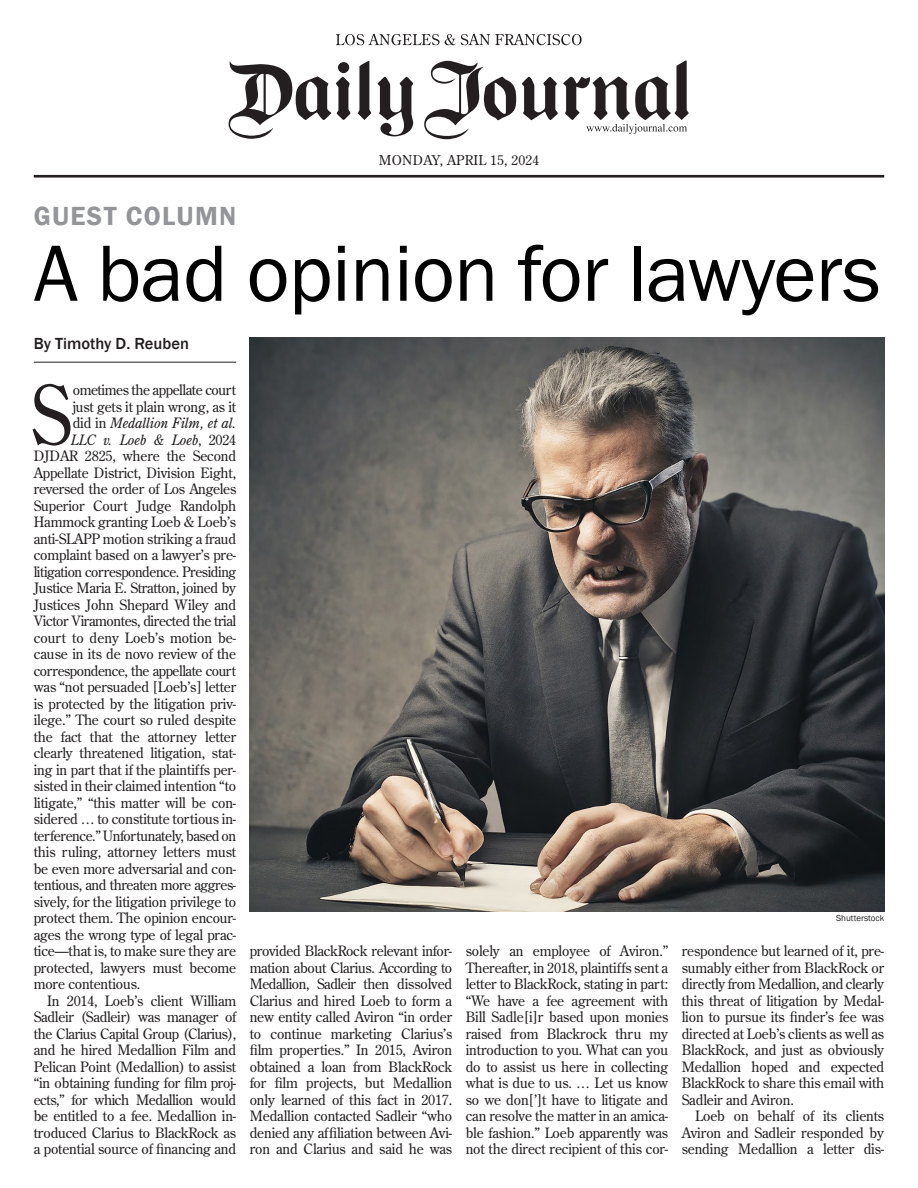
<style>
.page{position:relative;width:918px;height:1188px;background:#fff}
.page>*{position:absolute;margin:0;border:0;box-sizing:border-box;transform-origin:0 0}
.t1{font:82.5px "Franklin Gothic";letter-spacing:-.01em;color:#000}
.t2{font:81.9px "Century Old Style Std";color:#231f20;scale:.9 1}
.t3{font:600 27px "Franklin Gothic";letter-spacing:.05em;color:#939598}
.t4{font:500 16.5px "Franklin Gothic";color:#231f20}
.t5{font:14.25px/16.5px "Century Old Style Std";letter-spacing:-.01em;color:#231f20;text-align:justify}
.t6{font:14.25px "Century Old Style Std";letter-spacing:-.03em;color:#231f20}
.t7{font:italic 14.25px "Century Old Style Std";letter-spacing:-.01em;color:#231f20}
.t8{font:13.5px "Century Old Style Std";letter-spacing:.02em;color:#231f20}
.t9{font:9px "Franklin Gothic";color:#231f20}
.s1{font-style:normal}
</style>
<div class="page">
<img style="left:250px;top:338px;width:634px;height:573px">
<hr style="left:34px;top:362px;width:202px;height:1px;background:#231f20">
<hr style="left:34px;top:175px;width:850px;height:3px;background:#231f20">
<svg style="left:336px;top:34px;width:246px;height:11px"></svg>
<svg style="left:358px;top:61px;width:13px;height:59px"></svg>
<svg style="left:229px;top:61px;width:121px;height:78px"></svg>
<svg style="left:378px;top:77px;width:35px;height:59px"></svg>
<svg style="left:424px;top:61px;width:92px;height:78px"></svg>
<svg style="left:522px;top:61px;width:167px;height:73px"></svg>
<p class="t3" style="left:34px;top:200px;width:204px">GUEST COLUMN</p>
<p class="t8" style="left:379px;top:151px;width:162px">MONDAY, APRIL 15, 2024</p>
<p class="t1" style="left:34px;top:222px;width:848px">A bad opinion for lawyers</p>
<p class="t4" style="left:34px;top:333px;width:157px">By Timothy D. Reuben</p>
<p class="t2" style="left:31px;top:362px;width:47px">S</p>
<p class="t6" style="left:73px;top:381px;width:165px">ometimes the appellate court</p>
<p class="t5" style="left:73px;top:398px;width:165px">just gets it plain wrong, as it</p>
<p class="t7" style="left:73px;top:414px;width:165px"><span class="s1">did in</span> Medallion Film, et al.</p>
<p class="t7" style="left:71px;top:431px;width:167px">LLC v. Loeb &amp; Loeb<span class="s1">, 2024</span></p>
<p class="t5" style="left:34px;top:448px;width:204px">DJDAR 2825, where the Second</p>
<p class="t5" style="left:34px;top:464px;width:204px">Appellate District, Division Eight,</p>
<p class="t5" style="left:34px;top:481px;width:204px">reversed the order of Los Angeles</p>
<p class="t5" style="left:34px;top:497px;width:204px">Superior Court Judge Randolph</p>
<p class="t5" style="left:34px;top:514px;width:204px">Hammock granting Loeb &amp; Loeb’s</p>
<p class="t5" style="left:34px;top:530px;width:204px">anti-SLAPP motion striking a fraud</p>
<p class="t5" style="left:34px;top:547px;width:204px">complaint based on a lawyer’s pre-</p>
<p class="t6" style="left:34px;top:562px;width:204px">litigation correspondence. Presiding</p>
<p class="t5" style="left:34px;top:580px;width:204px">Justice Maria E. Stratton, joined by</p>
<p class="t5" style="left:34px;top:596px;width:204px">Justices John Shepard Wiley and</p>
<p class="t6" style="left:34px;top:612px;width:204px">Victor Viramontes, directed the trial</p>
<p class="t5" style="left:34px;top:629px;width:204px">court to deny Loeb’s motion be-</p>
<p class="t5" style="left:34px;top:646px;width:204px">cause in its de novo review of the</p>
<p class="t6" style="left:34px;top:661px;width:204px">correspondence, the appellate court</p>
<p class="t5" style="left:34px;top:679px;width:204px">was “not persuaded [Loeb’s] letter</p>
<p class="t5" style="left:34px;top:695px;width:204px">is protected by the litigation priv-</p>
<p class="t5" style="left:34px;top:712px;width:204px">ilege.” The court so ruled despite</p>
<p class="t5" style="left:34px;top:728px;width:204px">the fact that the attorney letter</p>
<p class="t5" style="left:34px;top:745px;width:204px">clearly threatened litigation, stat-</p>
<p class="t5" style="left:34px;top:761px;width:204px">ing in part that if the plaintiffs per-</p>
<p class="t5" style="left:34px;top:778px;width:204px">sisted in their claimed intention “to</p>
<p class="t5" style="left:34px;top:794px;width:204px">litigate,” “this matter will be con-</p>
<p class="t5" style="left:34px;top:811px;width:204px">sidered … to constitute tortious in-</p>
<p class="t6" style="left:34px;top:826px;width:204px">terference.” Unfortunately, based on</p>
<p class="t5" style="left:34px;top:844px;width:204px">this ruling, attorney letters must</p>
<p class="t5" style="left:34px;top:860px;width:204px">be even more adversarial and con-</p>
<p class="t6" style="left:34px;top:876px;width:204px">tentious, and threaten more aggres-</p>
<p class="t5" style="left:34px;top:893px;width:204px">sively, for the litigation privilege to</p>
<p class="t5" style="left:34px;top:910px;width:204px">protect them. The opinion encour-</p>
<p class="t5" style="left:34px;top:926px;width:204px">ages the wrong type of legal prac-</p>
<p class="t5" style="left:34px;top:943px;width:204px">tice—that is, to make sure they are</p>
<p class="t5" style="left:34px;top:959px;width:204px">protected, lawyers must become</p>
<p class="t5" style="left:34px;top:976px;width:108px">more contentious.</p>
<p class="t5" style="left:34px;top:992px;width:204px;text-indent:14px">In 2014, Loeb’s client William Sadleir (Sadleir) was manager of the Clarius Capital Group (Clarius), and he hired Medallion Film and Pelican Point (Medallion) to assist “in obtaining funding for film proj&shy;ects,” for which Medallion would be entitled to a fee. Medallion in&shy;troduced Clarius to BlackRock as a potential source of financing and</p>
<p class="t5" style="left:250px;top:943px;width:204px">provided BlackRock relevant infor&shy;mation about Clarius. According to Medallion, Sadleir then dissolved Clarius and hired Loeb to form a new entity called Aviron “in order to continue marketing Clarius’s film properties.” In 2015, Aviron obtained a loan from BlackRock for film projects, but Medallion only learned of this fact in 2017.<br>Medallion contacted Sadleir “who denied any affiliation between Avi&shy;ron and Clarius and said he was</p>
<p class="t5" style="left:466px;top:943px;width:204px">solely an employee of Aviron.” Thereafter, in 2018, plaintiffs sent a letter to BlackRock, stating in part: “We have a fee agreement with Bill Sadle[i]r based upon monies raised from Blackrock thru my introduction to you. What can you do to assist us here in collecting what is due to us. … Let us know so we don[’]t have to litigate and can resolve the matter in an amica&shy;ble fashion.” Loeb apparently was not the direct recipient of this cor-</p>
<p class="t9" style="left:836px;top:913px;width:50px">Shutterstock</p>
<p class="t5" style="left:682px;top:943px;width:204px">respondence but learned of it, pre&shy;sumably either from BlackRock or directly from Medallion, and clearly this threat of litigation by Medal&shy;lion to pursue its finder’s fee was directed at Loeb’s clients as well as BlackRock, and just as obviously Medallion hoped and expected BlackRock to share this email with Sadleir and Aviron.</p>
<p class="t5" style="left:682px;top:1108px;width:204px;text-indent:14px">Loeb on behalf of its clients Aviron and Sadleir responded by sending Medallion a letter dis-</p>
</div>
